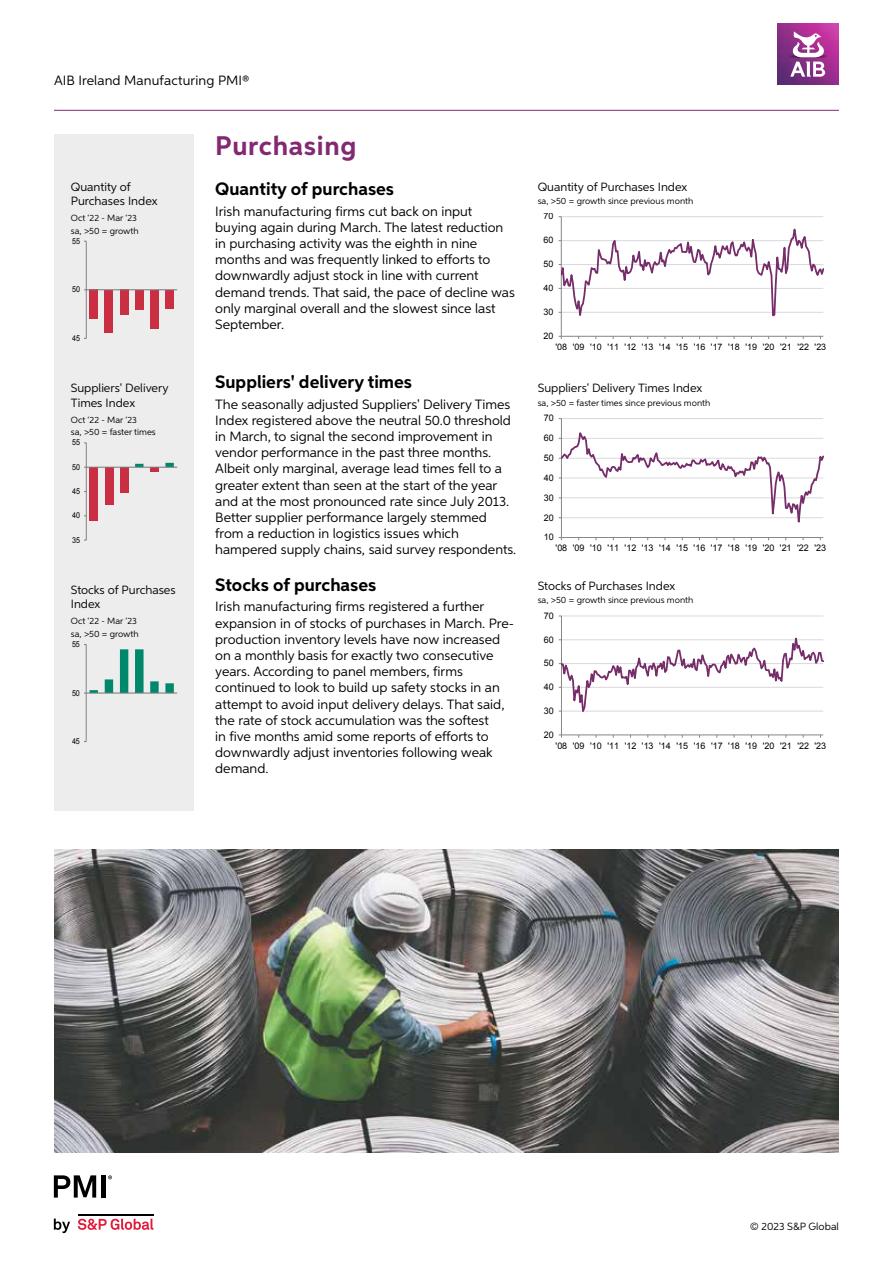
<style>
.page{position:relative;width:893px;height:1263px;background:#fff}
.page>*{position:absolute;margin:0;border:0;box-sizing:border-box;transform-origin:0 0}
.t1{font:700 27px "Aspira";letter-spacing:.025em;color:#832972}
.t2{font:700 18px "Aspira";color:#000}
.t3{font:13.5px/16.2px "Aspira";color:#000}
.t4{font:12px/14.4px "Aspira";color:#000}
.t5{font:10.5px "Aspira";color:#000}
.t6{font:9px "Arial";color:#000}
.t7{font:9px "Aspira";color:#000}
.t8{font:8.1px "Arial";color:#000;scale:.89 1}
.t9{font:8.1px "Arial";color:#000;scale:.88 1}
</style>
<div class="page">
<hr style="left:54px;top:110px;width:785px;height:1px;background:#832972">
<img style="left:778px;top:24px;width:61px;height:61px">
<svg style="left:790px;top:32px;width:35px;height:45px"></svg>
<div style="left:54px;top:134px;width:140px;height:677px;background:#ededed"></div>
<hr style="left:561px;top:217px;width:1px;height:119px;background:#868686">
<hr style="left:561px;top:336px;width:262px;height:1px;background:#868686">
<svg style="left:559px;top:216px;width:265px;height:113px"></svg>
<div style="left:90px;top:290px;width:8px;height:29px;background:#ca2e42"></div>
<div style="left:105px;top:290px;width:8px;height:43px;background:#ca2e42"></div>
<div style="left:120px;top:290px;width:8px;height:25px;background:#ca2e42"></div>
<div style="left:135px;top:290px;width:9px;height:19px;background:#ca2e42"></div>
<div style="left:150px;top:290px;width:9px;height:39px;background:#ca2e42"></div>
<div style="left:165px;top:290px;width:9px;height:18px;background:#ca2e42"></div>
<hr style="left:86px;top:241px;width:1px;height:97px;background:#868686">
<hr style="left:86px;top:289px;width:91px;height:1px;background:#868686">
<hr style="left:561px;top:418px;width:262px;height:1px;background:#d9d9d9">
<hr style="left:561px;top:419px;width:1px;height:118px;background:#868686">
<svg style="left:559px;top:432px;width:265px;height:108px"></svg>
<div style="left:90px;top:467px;width:8px;height:54px;background:#ca2e42"></div>
<div style="left:105px;top:467px;width:8px;height:38px;background:#ca2e42"></div>
<div style="left:120px;top:467px;width:8px;height:26px;background:#ca2e42"></div>
<div style="left:150px;top:467px;width:9px;height:5px;background:#ca2e42"></div>
<svg style="left:165px;top:463px;width:9px;height:4px"></svg>
<svg style="left:135px;top:464px;width:8px;height:3px"></svg>
<hr style="left:86px;top:443px;width:1px;height:97px;background:#868686">
<hr style="left:86px;top:467px;width:91px;height:1px;background:#868686">
<hr style="left:86px;top:644px;width:1px;height:98px;background:#868686">
<svg style="left:84px;top:644px;width:90px;height:50px"></svg>
<hr style="left:86px;top:693px;width:91px;height:1px;background:#868686">
<img style="left:54px;top:849px;width:785px;height:303px">
<hr style="left:561px;top:616px;width:262px;height:1px;background:#d9d9d9">
<hr style="left:561px;top:616px;width:1px;height:119px;background:#868686">
<hr style="left:561px;top:734px;width:262px;height:1px;background:#868686">
<svg style="left:559px;top:637px;width:265px;height:75px"></svg>
<svg style="left:54px;top:1218px;width:16px;height:15px"></svg>
<svg style="left:78px;top:1218px;width:75px;height:12px"></svg>
<hr style="left:78px;top:1213px;width:75px;height:2px;background:#000">
<svg style="left:54px;top:1175px;width:42px;height:22px"></svg>
<div style="left:101px;top:1175px;width:5px;height:22px;background:#000"></div>
<svg style="left:108px;top:1175px;width:4px;height:4px"></svg>
<p class="t3" style="left:54px;top:72px;width:197px">AIB Ireland Manufacturing PMI®</p>
<h1 class="t1" style="left:215px;top:130px;width:143px">Purchasing</h1>
<p class="t4" style="left:71px;top:179px;width:88px">Quantity of<br>Purchases Index</p>
<p class="t7" style="left:71px;top:212px;width:68px">Oct ‘22 - Mar ‘23</p>
<p class="t7" style="left:71px;top:225px;width:69px">sa, &gt;50 = growth</p>
<p class="t8" style="left:72px;top:236px;width:10px">55</p>
<p class="t8" style="left:72px;top:284px;width:10px">50</p>
<p class="t8" style="left:72px;top:333px;width:10px">45</p>
<h2 class="t2" style="left:215px;top:178px;width:180px">Quantity of purchases</h2>
<p class="t3" style="left:215px;top:203px;width:301px">Irish manufacturing firms cut back on input buying again during March. The latest reduction in purchasing activity was the eighth in nine months and was frequently linked to efforts to downwardly adjust stock in line with current demand trends. That said, the pace of decline was only marginal overall and the slowest since last September.</p>
<p class="t4" style="left:538px;top:179px;width:151px">Quantity of Purchases Index</p>
<p class="t7" style="left:538px;top:195px;width:157px">sa, &gt;50 = growth since previous month</p>
<p class="t6" style="left:544px;top:210px;width:11px">70</p>
<p class="t6" style="left:544px;top:234px;width:11px">60</p>
<p class="t6" style="left:544px;top:258px;width:11px">50</p>
<p class="t6" style="left:544px;top:282px;width:11px">40</p>
<p class="t6" style="left:544px;top:306px;width:11px">30</p>
<p class="t6" style="left:544px;top:330px;width:11px">20</p>
<p class="t6" style="left:555px;top:341px;width:272px">'08 '09 '10 '11 '12 '13 '14 '15 '16 '17 '18 '19 '20 '21 '22 '23</p>
<p class="t4" style="left:71px;top:381px;width:99px">Suppliers' Delivery<br>Times Index</p>
<p class="t7" style="left:71px;top:414px;width:68px">Oct ‘22 - Mar ‘23</p>
<p class="t7" style="left:71px;top:427px;width:86px">sa, &gt;50 = faster times</p>
<p class="t8" style="left:72px;top:437px;width:10px">55</p>
<p class="t8" style="left:72px;top:462px;width:10px">50</p>
<p class="t8" style="left:72px;top:486px;width:10px">45</p>
<p class="t8" style="left:72px;top:510px;width:10px">40</p>
<p class="t8" style="left:72px;top:534px;width:10px">35</p>
<p class="t4" style="left:71px;top:582px;width:106px">Stocks of Purchases<br>Index</p>
<p class="t7" style="left:71px;top:616px;width:68px">Oct ‘22 - Mar ‘23</p>
<p class="t7" style="left:71px;top:628px;width:69px">sa, &gt;50 = growth</p>
<p class="t9" style="left:72px;top:639px;width:10px">55</p>
<p class="t9" style="left:72px;top:687px;width:10px">50</p>
<p class="t9" style="left:72px;top:736px;width:10px">45</p>
<h2 class="t2" style="left:215px;top:371px;width:198px">Suppliers' delivery times</h2>
<p class="t3" style="left:215px;top:396px;width:303px">The seasonally adjusted Suppliers' Delivery Times Index registered above the neutral 50.0 threshold in March, to signal the second improvement in vendor performance in the past three months.<br>Albeit only marginal, average lead times fell to a greater extent than seen at the start of the year and at the most pronounced rate since July 2013.<br>Better supplier performance largely stemmed from a reduction in logistics issues which hampered supply chains, said survey respondents.</p>
<h2 class="t2" style="left:215px;top:574px;width:163px">Stocks of purchases</h2>
<p class="t3" style="left:215px;top:598px;width:300px">Irish manufacturing firms registered a further expansion in of stocks of purchases in March. Pre&shy;production inventory levels have now increased on a monthly basis for exactly two consecutive years. According to panel members, firms continued to look to build up safety stocks in an attempt to avoid input delivery delays. That said, the rate of stock accumulation was the softest<br>in five months amid some reports of efforts to downwardly adjust inventories following weak demand.</p>
<p class="t4" style="left:538px;top:381px;width:166px">Suppliers' Delivery Times Index</p>
<p class="t7" style="left:538px;top:397px;width:174px">sa, &gt;50 = faster times since previous month</p>
<p class="t6" style="left:544px;top:412px;width:11px">70</p>
<p class="t6" style="left:544px;top:432px;width:11px">60</p>
<p class="t6" style="left:544px;top:452px;width:11px">50</p>
<p class="t6" style="left:544px;top:472px;width:11px">40</p>
<p class="t6" style="left:544px;top:492px;width:11px">30</p>
<p class="t6" style="left:544px;top:511px;width:11px">20</p>
<p class="t6" style="left:544px;top:531px;width:11px">10</p>
<p class="t6" style="left:556px;top:542px;width:272px">'08 '09 '10 '11 '12 '13 '14 '15 '16 '17 '18 '19 '20 '21 '22 '23</p>
<p class="t4" style="left:538px;top:578px;width:139px">Stocks of Purchases Index</p>
<p class="t7" style="left:538px;top:594px;width:157px">sa, &gt;50 = growth since previous month</p>
<p class="t6" style="left:544px;top:610px;width:11px">70</p>
<p class="t6" style="left:544px;top:633px;width:11px">60</p>
<p class="t6" style="left:544px;top:657px;width:11px">50</p>
<p class="t6" style="left:544px;top:681px;width:11px">40</p>
<p class="t6" style="left:544px;top:705px;width:11px">30</p>
<p class="t6" style="left:544px;top:729px;width:11px">20</p>
<p class="t6" style="left:556px;top:739px;width:272px">'08 '09 '10 '11 '12 '13 '14 '15 '16 '17 '18 '19 '20 '21 '22 '23</p>
<p class="t5" style="left:750px;top:1220px;width:90px">© 2023 S&amp;P Global</p>
</div>
